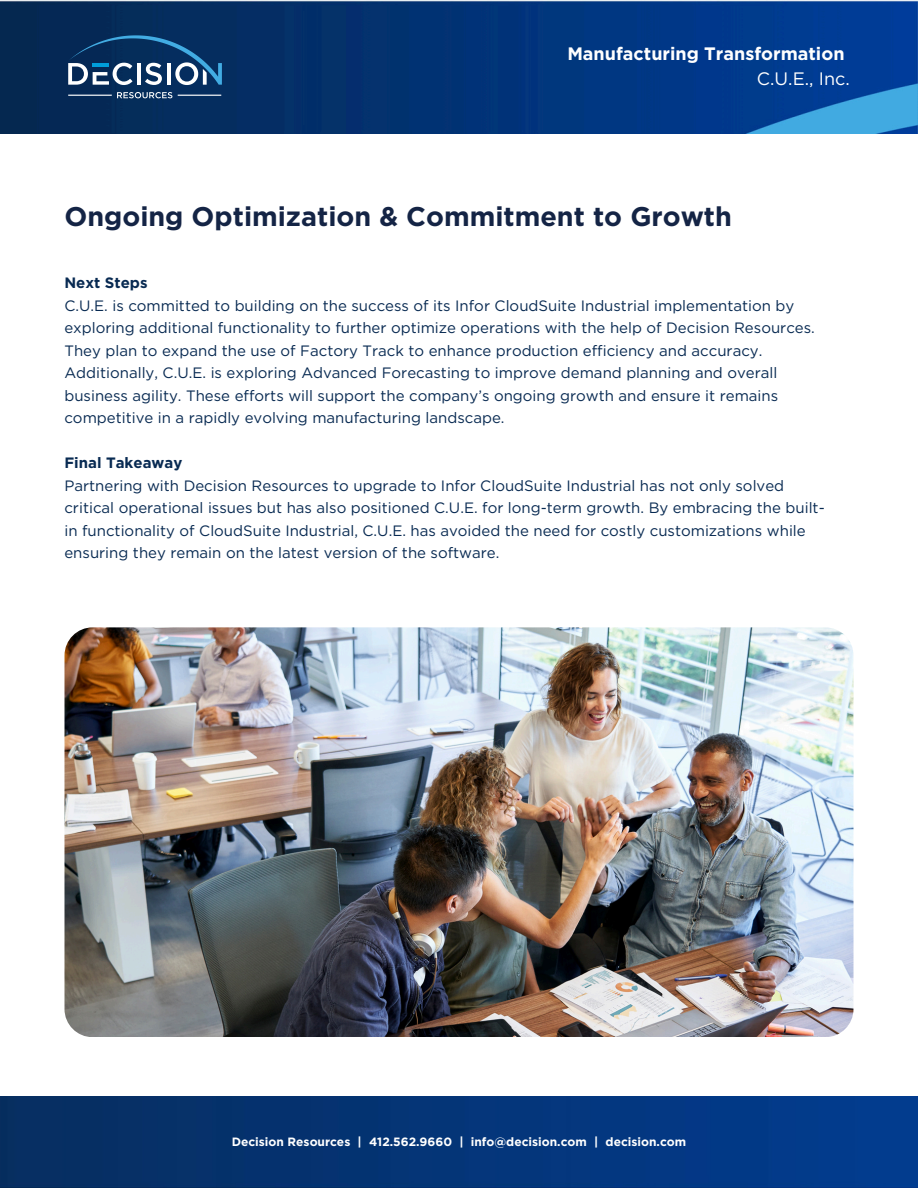
<style>
.page{position:relative;width:918px;height:1188px;background:#fff}
.page>*{position:absolute;margin:0;border:0;box-sizing:border-box;transform-origin:0 0}
.t1{font:700 27px "Gotham";color:#142445}
.t2{font:700 18px/24.8px "Gotham";color:#fff}
.t3{font:15px/22.5px "Gotham";color:#082a52}
.t4{font:700 12px "Gotham";color:#fff}
.s1{font-weight:400}
.s2{font-weight:700}
</style>
<div class="page">
<img style="left:0;top:1096px;width:918px;height:92px">
<img style="left:0;top:0;width:918px;height:134px">
<svg style="left:68px;top:35px;width:154px;height:50px;background:#2f557e"></svg>
<svg style="left:68px;top:92px;width:153px;height:6px"></svg>
<img style="left:64px;top:627px;width:789px;height:410px">
<p class="t2" style="left:757px;top:42px;width:95px;text-indent:-190px">Manufacturing Transformation<br><span class="s1">C.U.E., Inc.</span></p>
<h2 class="t1" style="left:64px;top:200px;width:669px">Ongoing Optimization &amp; Commitment to Growth</h2>
<h1 class="t3" style="left:64px;top:272px;width:752px"><span class="s2">Next Steps<br></span>C.U.E. is committed to building on the success of its Infor CloudSuite Industrial implementation by exploring additional functionality to further optimize operations with the help of Decision Resources.<br>They plan to expand the use of Factory Track to enhance production efficiency and accuracy.<br>Additionally, C.U.E. is exploring Advanced Forecasting to improve demand planning and overall business agility. These efforts will support the company’s ongoing growth and ensure it remains competitive in a rapidly evolving manufacturing landscape.</h1>
<h3 class="t3" style="left:64px;top:452px;width:762px"><span class="s2">Final Takeaway<br></span>Partnering with Decision Resources to upgrade to Infor CloudSuite Industrial has not only solved critical operational issues but has also positioned C.U.E. for long-term growth. By embracing the built&shy;in functionality of CloudSuite Industrial, C.U.E. has avoided the need for costly customizations while ensuring they remain on the latest version of the software.</h3>
<p class="t4" style="left:232px;top:1135px;width:456px">Decision Resources | 412.562.9660 | info@decision.com | decision.com</p>
</div>
